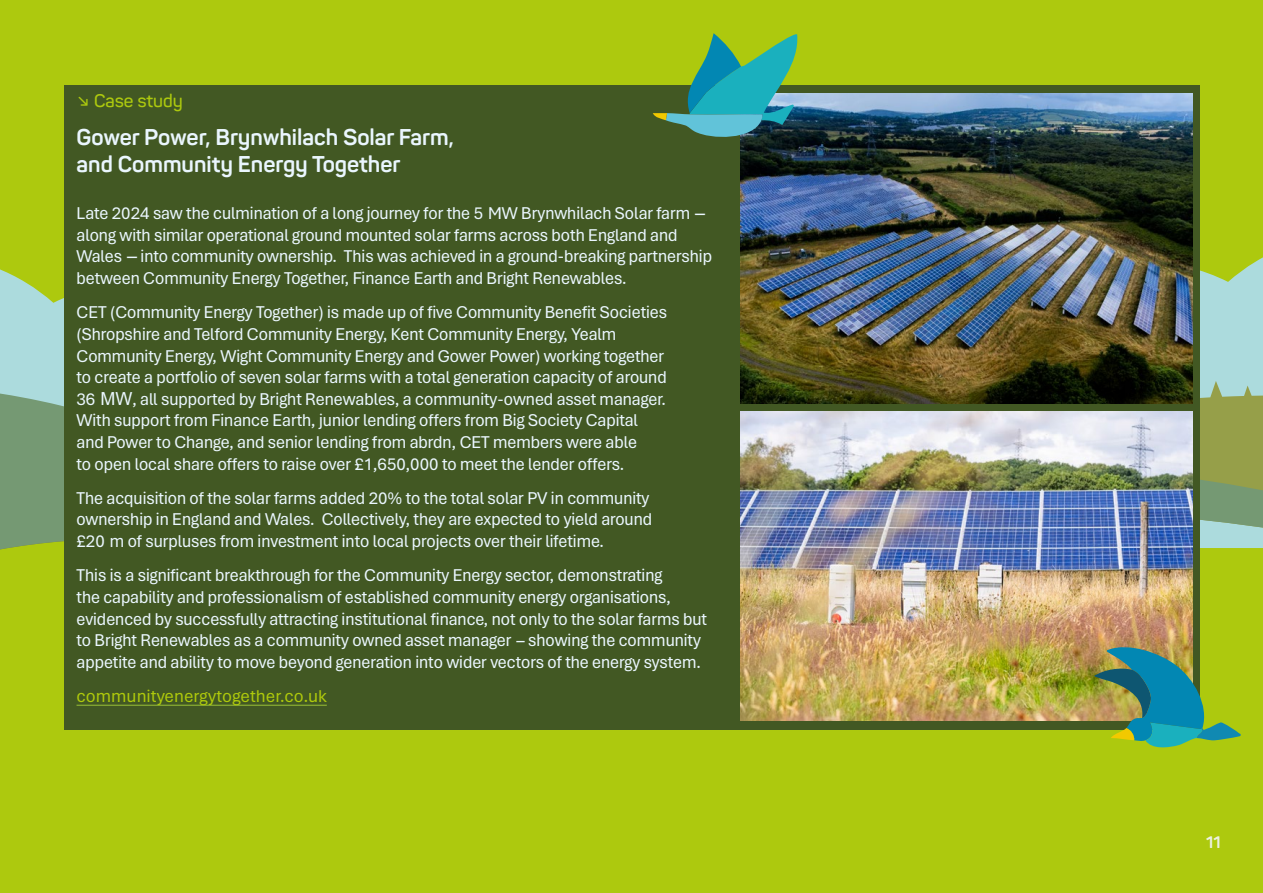
<style>
.page{position:relative;width:1263px;height:893px;background:#adc90e}
.page>*{position:absolute;margin:0;border:0;box-sizing:border-box;transform-origin:0 0}
.t1{font:700 22.5px/27px "Panton";color:#eaf6fe}
.t2{font:18px/21.6px "Aptos Display";color:#eaf6fe}
.t3{font:18px "Aptos";color:#afca0b}
.t4{font:600 18px "Panton";color:#adc90e}
.t5{font:700 16.5px "Panton";color:#ebf1e3}
.s1{font-family:"Arial"}
</style>
<div class="page">
<svg style="left:1199px;top:234px;width:64px;height:147px;fill:#acdbdd"></svg>
<svg style="left:0;top:269px;width:64px;height:122px;background:#acd8be"></svg>
<svg style="left:0;top:391px;width:1263px;height:339px"></svg>
<div style="left:64px;top:85px;width:1135px;height:644px;background:#425823"></div>
<img style="left:740px;top:94px;width:452px;height:309px">
<hr style="left:77px;top:705px;width:250px;height:1px;background:#9ac137">
<img style="left:740px;top:411px;width:452px;height:310px">
<svg style="left:1094px;top:642px;width:147px;height:106px"></svg>
<svg style="left:653px;top:33px;width:146px;height:107px"></svg>
<p class="t4" style="left:77px;top:90px;width:108px">↘ Case study</p>
<p class="t1" style="left:77px;top:124px;width:379px">Gower Power, Brynwhilach Solar Farm, and Community Energy Together</p>
<p class="t2" style="left:77px;top:202px;width:637px">Late 2024 saw the culmination of a long journey for the 5 MW Brynwhilach Solar farm <span class="s1">– </span>along with similar operational ground mounted solar farms across both England and Wales <span class="s1">–</span> into community ownership. This was achieved in a ground-breaking partnership between Community Energy Together, Finance Earth and Bright Renewables.</p>
<p class="t2" style="left:77px;top:301px;width:592px">CET (Community Energy Together) is made up of five Community Benefit Societies (Shropshire and Telford Community Energy, Kent Community Energy, Yealm Community Energy, Wight Community Energy and Gower Power) working together to create a portfolio of seven solar farms with a total generation capacity of around 36 <span class="s1">MW</span>, all supported by Bright Renewables, a community-owned asset manager.<br>With support from Finance Earth, junior lending offers from Big Society Capital and Power to Change, and senior lending from abrdn, CET members were able<br>to open local share offers to raise over £1,650,000 to meet the lender offers.</p>
<p class="t2" style="left:77px;top:486px;width:577px">The acquisition of the solar farms added 20% to the total solar PV in community ownership in England and Wales. Collectively, they are expected to yield around £20 m of surpluses from investment into local projects over their lifetime.</p>
<p class="t2" style="left:77px;top:564px;width:632px">This is a significant breakthrough for the Community Energy sector, demonstrating<br>the capability and professionalism of established community energy organisations, evidenced by successfully attracting institutional finance, not only to the solar farms but to Bright Renewables as a community owned asset manager – showing the community appetite and ability to move beyond generation into wider vectors of the energy system.</p>
<p class="t3" style="left:77px;top:684px;width:252px">communityenergytogether.co.uk</p>
<p class="t5" style="left:1206px;top:832px;width:16px">11</p>
</div>
